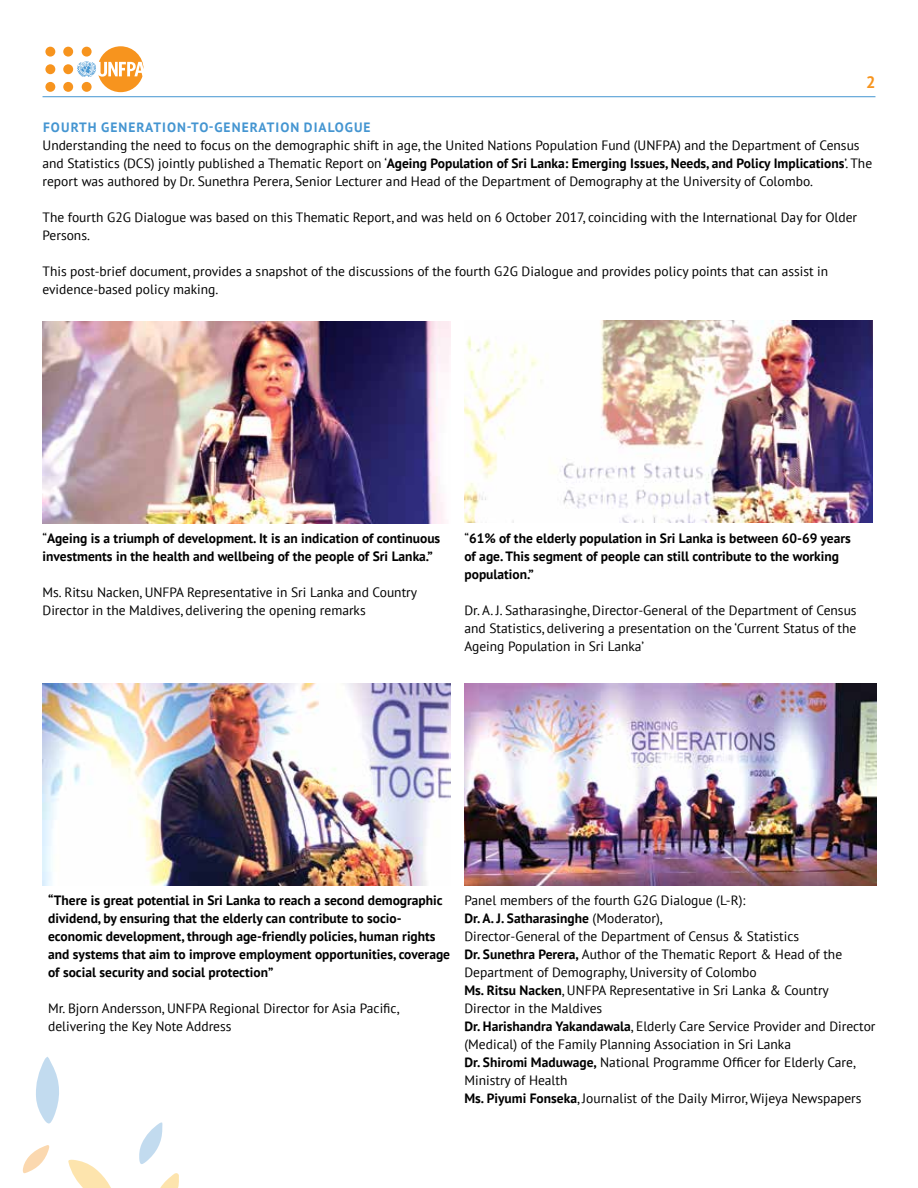
<style>
.page{position:relative;width:918px;height:1188px;background:#fff}
.page>*{position:absolute;margin:0;border:0;box-sizing:border-box;transform-origin:0 0}
.t1{font:700 16.5px "PT Sans";color:#f7941e}
.t2{font:13.5px/18px "PT Sans";color:#000}
.t3{font:700 13.5px/18px "PT Sans";color:#000}
.t4{font:700 13.5px "PT Sans";letter-spacing:.08em;color:#4495d1}
.s1{font-weight:700}
.s2{font-weight:400}
</style>
<div class="page">
<hr style="left:43px;top:96px;width:832px;height:1px;background:#4495d1">
<div style="left:63px;top:64px;width:10px;height:10px;background:#f7941e;border-radius:50%"></div>
<div style="left:63px;top:82px;width:10px;height:10px;background:#f7941e;border-radius:50%"></div>
<div style="left:63px;top:47px;width:10px;height:10px;background:#f7941e;border-radius:50%"></div>
<div style="left:45px;top:64px;width:10px;height:10px;background:#f7941e;border-radius:50%"></div>
<div style="left:45px;top:82px;width:10px;height:10px;background:#f7941e;border-radius:50%"></div>
<div style="left:45px;top:47px;width:10px;height:10px;background:#f7941e;border-radius:50%"></div>
<svg style="left:77px;top:46px;width:67px;height:46px"></svg>
<svg style="left:68px;top:1160px;width:43px;height:28px"></svg>
<svg style="left:160px;top:1173px;width:19px;height:15px"></svg>
<svg style="left:139px;top:1122px;width:23px;height:42px"></svg>
<svg style="left:23px;top:1145px;width:26px;height:29px"></svg>
<svg style="left:36px;top:1057px;width:23px;height:67px"></svg>
<img style="left:43px;top:322px;width:408px;height:202px">
<img style="left:464px;top:321px;width:409px;height:202px">
<img style="left:43px;top:683px;width:408px;height:202px">
<img style="left:464px;top:684px;width:412px;height:201px">
<p class="t1" style="left:866px;top:71px;width:11px">2</p>
<p class="t4" style="left:43px;top:118px;width:18px">Fourth</p>
<p class="t4" style="left:101px;top:118px;width:19px">Generation</p>
<p class="t4" style="left:187px;top:118px;width:47px">-to-Generation</p>
<p class="t4" style="left:304px;top:118px;width:19px">Dialogue</p>
<p class="t2" style="left:43px;top:136px;width:831px">Understanding the need to focus on the demographic shift in age, the United Nations Population Fund (UNFPA) and the Department of Census and Statistics (DCS) jointly published a Thematic Report on ‘<span class="s1">Ageing Population of Sri Lanka: Emerging Issues, Needs, and Policy Implications</span>’. The report was authored by Dr. Sunethra Perera, Senior Lecturer and Head of the Department of Demography at the University of Colombo.</p>
<p class="t2" style="left:43px;top:208px;width:816px">The fourth G2G Dialogue was based on this Thematic Report, and was held on 6 October 2017, coinciding with the International Day for Older<br>Persons.</p>
<p class="t2" style="left:43px;top:262px;width:787px">This post-brief document, provides a snapshot of the discussions of the fourth G2G Dialogue and provides policy points that can assist in evidence-based policy making.</p>
<p class="t3" style="left:43px;top:529px;width:399px"><span class="s2">“</span>Ageing is a triumph of development. It is an indication of continuous investments in the health and wellbeing of the people of Sri Lanka.”</p>
<p class="t2" style="left:43px;top:583px;width:376px">Ms. Ritsu Nacken, UNFPA Representative in Sri Lanka and Country<br>Director in the Maldives, delivering the opening remarks</p>
<p class="t3" style="left:464px;top:529px;width:388px"><span class="s2">“</span>61% of the elderly population in Sri Lanka is between 60-69 years of age. This segment of people can still contribute to the working population.”</p>
<p class="t2" style="left:464px;top:601px;width:394px;text-align:justify">Dr. A. J. Satharasinghe, Director-General of the Department of Census and Statistics, delivering a presentation on the ‘Current Status of the Ageing Population in Sri Lanka’</p>
<p class="t3" style="left:48px;top:891px;width:403px">“There is great potential in Sri Lanka to reach a second demographic dividend, by ensuring that the elderly can contribute to socio&shy;economic development, through age-friendly policies, human rights and systems that aim to improve employment opportunities, coverage of social security and social protection”</p>
<p class="t2" style="left:48px;top:999px;width:353px">Mr. Bjorn Andersson, UNFPA Regional Director for Asia Pacific, delivering the Key Note Address</p>
<p class="t2" style="left:464px;top:891px;width:413px">Panel members of the fourth G2G Dialogue (L-R):<br><span class="s1">Dr. A. J. Satharasinghe</span> (Moderator),<br>Director-General of the Department of Census &amp; Statistics<br><span class="s1">Dr. Sunethra Perera,</span> Author of the Thematic Report &amp; Head of the Department of Demography, University of Colombo<br><span class="s1">Ms. Ritsu Nacken</span>, UNFPA Representative in Sri Lanka &amp; Country Director in the Maldives<br><span class="s1">Dr. Harishandra Yakandawala</span>, Elderly Care Service Provider and Director (Medical) of the Family Planning Association in Sri Lanka<br><span class="s1">Dr. Shiromi Maduwage,</span> National Programme Officer for Elderly Care, Ministry of Health<br><span class="s1">Ms. Piyumi Fonseka</span>, Journalist of the Daily Mirror, Wijeya Newspapers</p>
</div>
